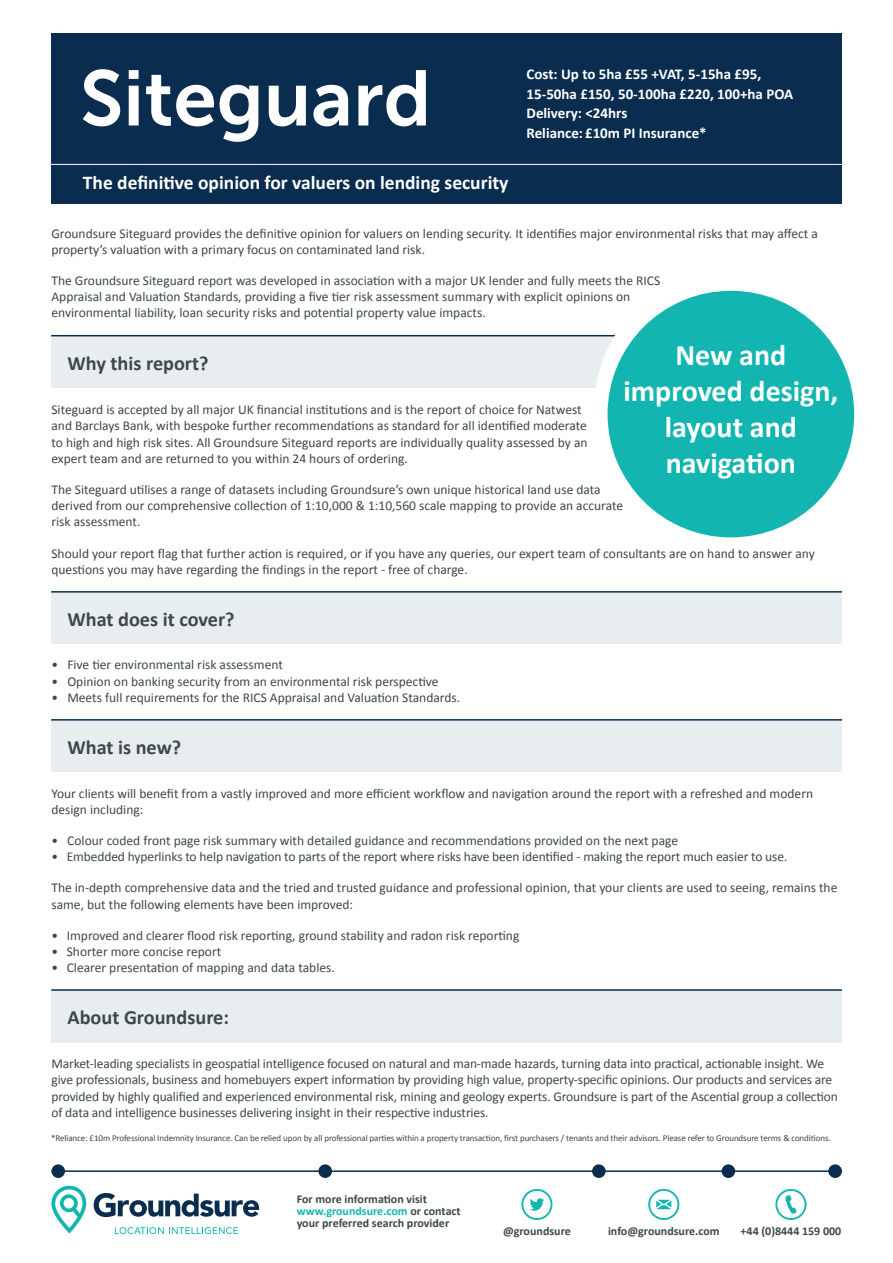
<style>
.page{position:relative;width:893px;height:1263px;background:#fff}
.page>*{position:absolute;margin:0;border:0;box-sizing:border-box;transform-origin:0 0}
.t1{font:78px "Museo Sans 700";color:#fff}
.t2{font:700 30px/36px "Calibri";color:#fff}
.t3{font:700 20.25px "Calibri";color:#3e484a}
.t4{font:700 19.5px "Calibri";color:#fff}
.t5{font:700 15px "Calibri";color:#fff}
.t6{font:13.5px/16.2px "Calibri";color:#3d4749}
.t7{font:700 12px "Calibri";color:#3e484a}
.t8{font:700 12px/12px "Calibri";color:#3d4749}
.t9{font:9px "Calibri";letter-spacing:-.01em;color:#3d4749}
.s1{color:#12b5b0}
</style>
<div class="page">
<hr style="left:51px;top:1170px;width:791px;height:2px;background:#0a2c4e">
<div style="left:51px;top:1164px;width:14px;height:14px;background:#0a2c4e;border-radius:50%"></div>
<div style="left:318px;top:1164px;width:14px;height:14px;background:#0a2c4e;border-radius:50%"></div>
<div style="left:828px;top:1164px;width:14px;height:14px;background:#0a2c4e;border-radius:50%"></div>
<svg style="left:530px;top:1198px;width:14px;height:13px"></svg>
<div style="left:521px;top:1189px;width:31px;height:31px;border:2px solid #12b5b0;border-radius:50%"></div>
<svg style="left:656px;top:1200px;width:15px;height:9px"></svg>
<div style="left:648px;top:1189px;width:31px;height:31px;border:2px solid #12b5b0;border-radius:50%"></div>
<svg style="left:785px;top:1195px;width:12px;height:19px"></svg>
<div style="left:775px;top:1189px;width:31px;height:31px;border:2px solid #12b5b0;border-radius:50%"></div>
<svg style="left:51px;top:1186px;width:35px;height:47px"></svg>
<svg style="left:94px;top:1193px;width:165px;height:24px"></svg>
<svg style="left:115px;top:1227px;width:123px;height:7px"></svg>
<div style="left:592px;top:1164px;width:14px;height:14px;background:#0a2c4e;border-radius:50%"></div>
<div style="left:722px;top:1164px;width:13px;height:14px;background:#0a2c4e;border-radius:50%"></div>
<div style="left:51px;top:33px;width:791px;height:170px;background:#0a2c4e"></div>
<hr style="left:25px;top:164px;width:843px;height:1px;background:#fff">
<div style="left:51px;top:336px;width:791px;height:52px;background:#e8edf0"></div>
<div style="left:51px;top:720px;width:791px;height:52px;background:#e8edf0"></div>
<div style="left:51px;top:990px;width:791px;height:52px;background:#e8edf0"></div>
<div style="left:51px;top:592px;width:791px;height:52px;background:#e8edf0"></div>
<hr style="left:51px;top:335px;width:791px;height:1px;background:#0a2c4e">
<hr style="left:51px;top:719px;width:791px;height:2px;background:#0a2c4e">
<hr style="left:51px;top:989px;width:791px;height:2px;background:#0a2c4e">
<hr style="left:51px;top:591px;width:791px;height:2px;background:#0a2c4e">
<div style="left:594px;top:270px;width:277px;height:277px;background:#fff;border-radius:50%"></div>
<div style="left:607px;top:291px;width:247px;height:246px;background:#12b5b0;border-radius:50%"></div>
<p class="t1" style="left:80px;top:55px;width:353px">Siteguard</p>
<p class="t5" style="left:526px;top:64px;width:236px">Cost: Up to 5ha £55 +VAT, 5-15ha £95,</p>
<p class="t5" style="left:526px;top:83px;width:268px">15-50ha £150, 50-100ha £220, 100+ha POA</p>
<p class="t5" style="left:526px;top:103px;width:102px">Delivery: &lt;24hrs</p>
<p class="t5" style="left:526px;top:122px;width:182px">Reliance: £10m PI Insurance*</p>
<p class="t4" style="left:83px;top:169px;width:427px">The definitive opinion for valuers on lending security</p>
<p class="t6" style="left:51px;top:225px;width:768px">Groundsure Siteguard provides the definitive opinion for valuers on lending security. It identifies major environmental risks that may affect a property’s valuation with a primary focus on contaminated land risk.</p>
<p class="t6" style="left:51px;top:272px;width:610px">The Groundsure Siteguard report was developed in association with a major UK lender and fully meets the RICS</p>
<p class="t6" style="left:51px;top:288px;width:580px">Appraisal and Valuation Standards, providing a five tier risk assessment summary with explicit opinions on</p>
<p class="t6" style="left:51px;top:304px;width:436px">environmental liability, loan security risks and potential property value impacts.</p>
<p class="t2" style="left:675px;top:336px;width:112px">New and</p>
<p class="t2" style="left:623px;top:372px;width:216px">improved design,</p>
<p class="t2" style="left:665px;top:408px;width:134px">layout and navigation</p>
<p class="t3" style="left:68px;top:349px;width:143px">Why this report?</p>
<p class="t6" style="left:51px;top:401px;width:532px">Siteguard is accepted by all major UK financial institutions and is the report of choice for Natwest</p>
<p class="t6" style="left:51px;top:417px;width:537px">and Barclays Bank, with bespoke further recommendations as standard for all identified moderate</p>
<p class="t6" style="left:51px;top:434px;width:538px">to high and high risk sites. All Groundsure Siteguard reports are individually quality assessed by an</p>
<p class="t6" style="left:51px;top:450px;width:358px">expert team and are returned to you within 24 hours of ordering.</p>
<p class="t6" style="left:51px;top:481px;width:551px">The Siteguard utilises a range of datasets including Groundsure’s own unique historical land use data</p>
<p class="t6" style="left:51px;top:497px;width:573px">derived from our comprehensive collection of 1:10,000 &amp; 1:10,560 scale mapping to provide an accurate</p>
<p class="t6" style="left:51px;top:513px;width:90px">risk assessment.</p>
<p class="t6" style="left:51px;top:545px;width:765px">Should your report flag that further action is required, or if you have any queries, our expert team of consultants are on hand to answer any questions you may have regarding the findings in the report - free of charge.</p>
<p class="t3" style="left:68px;top:605px;width:169px">What does it cover?</p>
<p class="t6" style="left:51px;top:656px;width:233px">• Five tier environmental risk assessment</p>
<p class="t6" style="left:51px;top:673px;width:389px">• Opinion on banking security from an environmental risk perspective</p>
<p class="t6" style="left:51px;top:689px;width:410px">• Meets full requirements for the RICS Appraisal and Valuation Standards.</p>
<p class="t3" style="left:68px;top:733px;width:115px">What is new?</p>
<p class="t6" style="left:51px;top:784px;width:763px">Your clients will benefit from a vastly improved and more efficient workflow and navigation around the report with a refreshed and modern design including:</p>
<p class="t6" style="left:51px;top:832px;width:628px">• Colour coded front page risk summary with detailed guidance and recommendations provided on the next page</p>
<p class="t6" style="left:51px;top:848px;width:737px">• Embedded hyperlinks to help navigation to parts of the report where risks have been identified - making the report much easier to use.</p>
<p class="t6" style="left:51px;top:879px;width:787px">The in-depth comprehensive data and the tried and trusted guidance and professional opinion, that your clients are used to seeing, remains the same, but the following elements have been improved:</p>
<p class="t6" style="left:51px;top:927px;width:469px">• Improved and clearer flood risk reporting, ground stability and radon risk reporting</p>
<p class="t6" style="left:51px;top:943px;width:171px">• Shorter more concise report</p>
<p class="t6" style="left:51px;top:959px;width:285px">• Clearer presentation of mapping and data tables.</p>
<p class="t3" style="left:68px;top:1003px;width:163px">About Groundsure:</p>
<p class="t6" style="left:51px;top:1055px;width:788px">Market-leading specialists in geospatial intelligence focused on natural and man-made hazards, turning data into practical, actionable insight. We give professionals, business and homebuyers expert information by providing high value, property-specific opinions. Our products and services are provided by highly qualified and experienced environmental risk, mining and geology experts. Groundsure is part of the Ascential group a collection of data and intelligence businesses delivering insight in their respective industries.</p>
<p class="t9" style="left:51px;top:1132px;width:781px">*Reliance: £10m Professional Indemnity Insurance. Can be relied upon by all professional parties within a property transaction, first purchasers / tenants and their advisors. Please refer to Groundsure terms &amp; conditions.</p>
<p class="t7" style="left:297px;top:1190px;width:132px">For more information visit</p>
<p class="t8" style="left:297px;top:1204px;width:166px"><span class="s1">www.groundsure.com</span> or contact your preferred search provider</p>
<p class="t7" style="left:503px;top:1223px;width:69px">@groundsure</p>
<p class="t7" style="left:608px;top:1223px;width:113px">info@groundsure.com</p>
<p class="t7" style="left:741px;top:1223px;width:102px">+44 (0)8444 159 000</p>
</div>
